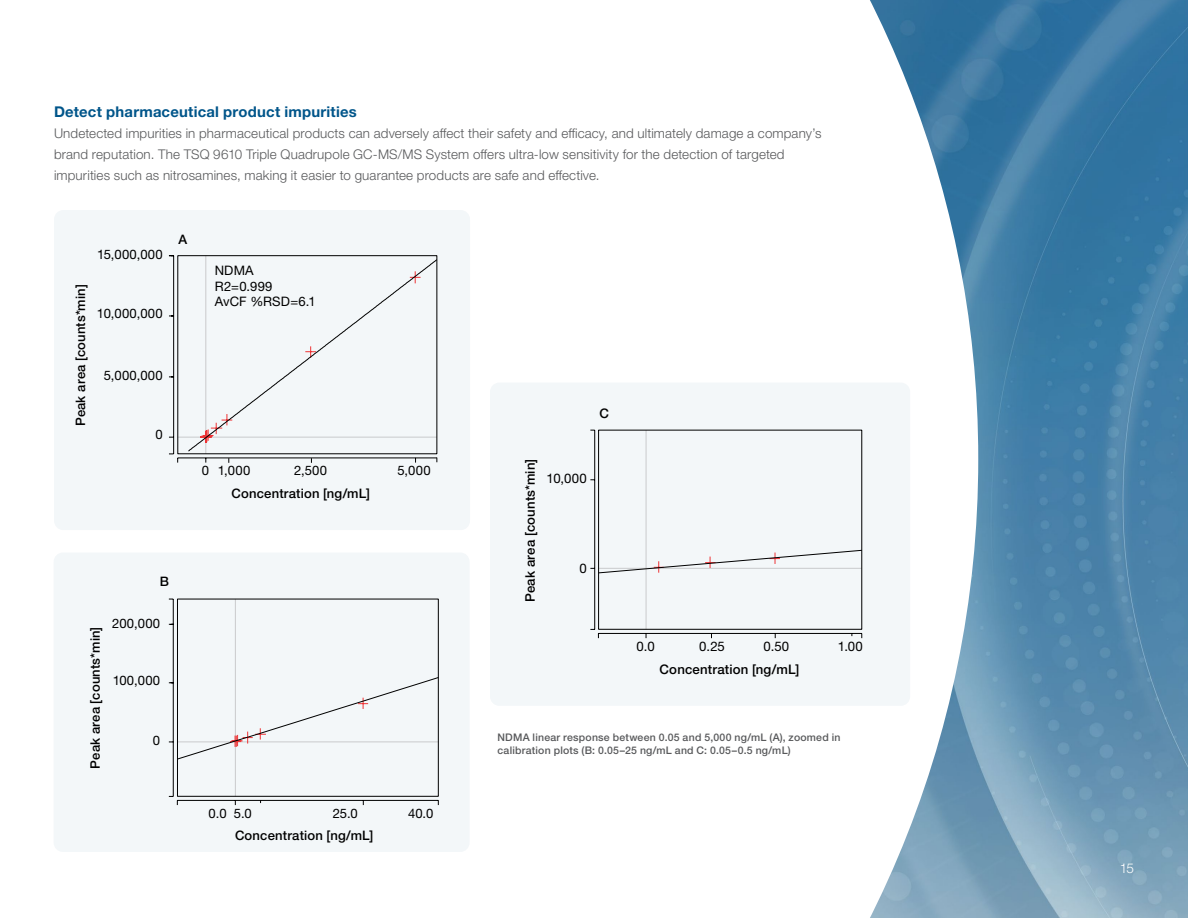
<style>
.page{position:relative;width:1188px;height:918px;background:#fff}
.page>*{position:absolute;margin:0;border:0;box-sizing:border-box;transform-origin:0 0}
.t1{font:700 14.85px "Helvetica Neue LTW1 G";letter-spacing:.015em;color:#00558a}
.t2{font:300 13.5px "Helvetica Neue LTW1 G";color:#fff}
.t3{font:300 13.35px/21px "Helvetica Neue LTW1 G";letter-spacing:.01em;color:#58595b}
.t4{font:500 13.2px "Helvetica Neue LTW1 G";letter-spacing:.015em;color:#000}
.t5{font:13.2px "Helvetica Neue LTW1 G";letter-spacing:.015em;color:#000}
.t6{font:13.05px/15.8px "Helvetica Neue LTW1 G";letter-spacing:.025em;color:#000}
.t7{font:500 13.05px "Helvetica Neue LTW1 G";letter-spacing:.015em;color:#000}
.t8{font:500 10.5px/13.5px "Helvetica Neue LTW1 G";letter-spacing:.02em;color:#58595b}
</style>
<div class="page">
<img style="left:978px;top:0;width:210px;height:918px">
<svg style="left:870px;top:0;width:108px;height:918px"></svg>
<div style="left:54px;top:210px;width:416px;height:320px;background:#f3f7f9;border-radius:9px"></div>
<div style="left:54px;top:552px;width:416px;height:300px;background:#f3f7f9;border-radius:9px"></div>
<div style="left:490px;top:382px;width:420px;height:324px;background:#f3f7f9;border-radius:9px"></div>
<hr style="left:177px;top:800px;width:261px;height:1px;background:#000">
<hr style="left:173px;top:599px;width:1px;height:197px;background:#000">
<svg style="left:169px;top:796px;width:9px;height:9px"></svg>
<hr style="left:235px;top:599px;width:1px;height:197px;background:#c9cacc">
<svg style="left:169px;top:676px;width:268px;height:84px"></svg>
<div style="left:177px;top:599px;width:262px;height:198px;border:1px solid #000"></div>
<hr style="left:178px;top:457px;width:259px;height:1px;background:#000">
<hr style="left:173px;top:256px;width:1px;height:198px;background:#000">
<svg style="left:169px;top:453px;width:9px;height:10px"></svg>
<hr style="left:178px;top:437px;width:259px;height:1px;background:#c9cacc">
<hr style="left:205px;top:256px;width:1px;height:198px;background:#c9cacc">
<svg style="left:187px;top:258px;width:251px;height:194px"></svg>
<hr style="left:598px;top:633px;width:264px;height:1px;background:#000">
<hr style="left:594px;top:430px;width:1px;height:199px;background:#000">
<svg style="left:590px;top:629px;width:9px;height:9px"></svg>
<hr style="left:646px;top:430px;width:1px;height:199px;background:#c9cacc">
<svg style="left:590px;top:549px;width:273px;height:25px"></svg>
<div style="left:598px;top:430px;width:264px;height:200px;border:1px solid #000"></div>
<p class="t1" style="left:54px;top:103px;width:304px">Detect pharmaceutical product impurities</p>
<p class="t3" style="left:54px;top:123px;width:769px">Undetected impurities in pharmaceutical products can adversely affect their safety and efficacy, and ultimately damage a company’s brand reputation. The TSQ 9610 Triple Quadrupole GC-MS/MS System offers ultra-low sensitivity for the detection of targeted impurities such as nitrosamines, making it easier to guarantee products are safe and effective.</p>
<p class="t7" style="left:73px;top:426px;width:143px;rotate:-90deg">Peak area [counts*min]</p>
<p class="t6" style="left:97px;top:246px;width:67px">15,000,000</p>
<p class="t6" style="left:97px;top:306px;width:67px">10,000,000</p>
<p class="t6" style="left:104px;top:367px;width:61px">5,000,000</p>
<p class="t6" style="left:156px;top:426px;width:9px">0</p>
<p class="t7" style="left:179px;top:231px;width:10px">A</p>
<p class="t6" style="left:215px;top:262px;width:102px">NDMA<br>R2=0.999<br>AvCF %RSD=6.1</p>
<p class="t6" style="left:202px;top:462px;width:50px">0 1,000</p>
<p class="t6" style="left:294px;top:462px;width:34px">2,500</p>
<p class="t6" style="left:397px;top:462px;width:35px">5,000</p>
<p class="t7" style="left:232px;top:485px;width:140px">Concentration [ng/mL]</p>
<p class="t7" style="left:160px;top:574px;width:11px">B</p>
<p class="t7" style="left:87px;top:769px;width:143px;rotate:-90deg">Peak area [counts*min]</p>
<p class="t6" style="left:112px;top:615px;width:49px">200,000</p>
<p class="t6" style="left:113px;top:673px;width:49px">100,000</p>
<p class="t6" style="left:153px;top:732px;width:9px">0</p>
<p class="t6" style="left:209px;top:805px;width:45px">0.0 5.0</p>
<p class="t6" style="left:333px;top:805px;width:27px">25.0</p>
<p class="t6" style="left:408px;top:805px;width:27px">40.0</p>
<p class="t7" style="left:235px;top:827px;width:140px">Concentration [ng/mL]</p>
<p class="t4" style="left:600px;top:405px;width:11px">C</p>
<p class="t4" style="left:522px;top:602px;width:144px;rotate:-90deg">Peak area [counts*min]</p>
<p class="t5" style="left:547px;top:471px;width:42px">10,000</p>
<p class="t5" style="left:580px;top:560px;width:9px">0</p>
<p class="t5" style="left:636px;top:638px;width:20px">0.0</p>
<p class="t5" style="left:699px;top:638px;width:27px">0.25</p>
<p class="t5" style="left:763px;top:638px;width:27px">0.50</p>
<p class="t5" style="left:838px;top:638px;width:27px">1.00</p>
<p class="t4" style="left:660px;top:661px;width:141px">Concentration [ng/mL]</p>
<p class="t8" style="left:497px;top:730px;width:345px">NDMA linear response between 0.05 and 5,000 ng/mL (A), zoomed in calibration plots (B: 0.05–25 ng/mL and C: 0.05–0.5 ng/mL)</p>
<p class="t2" style="left:1120px;top:860px;width:16px">15</p>
</div>
